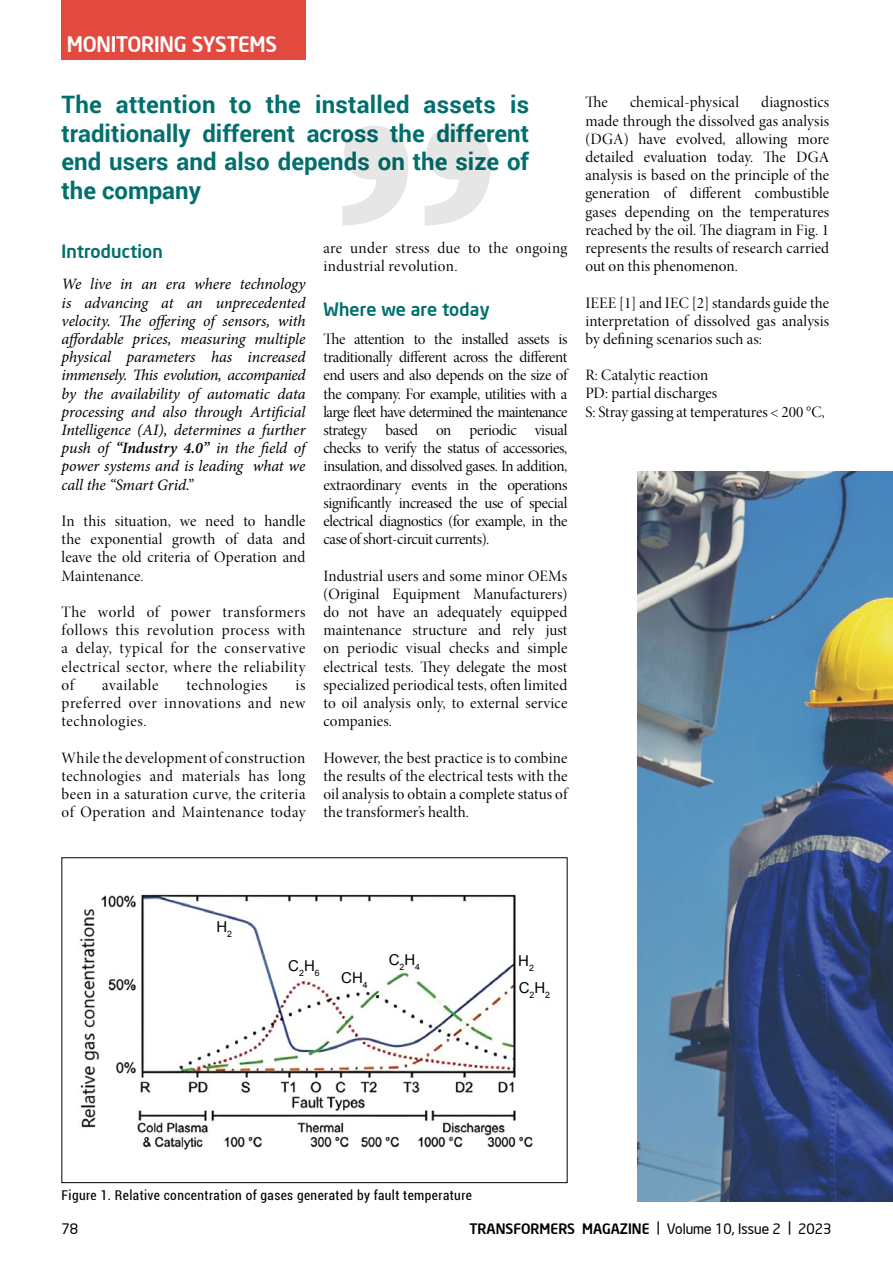
<style>
.page{position:relative;width:893px;height:1263px;background:#fff}
.page>*{position:absolute;margin:0;border:0;box-sizing:border-box;transform-origin:0 0}
.t1{font:700 24px/28.8px "Roboto";color:#006f6d;text-align:justify}
.t2{font:500 21px "Neo Sans Intel";letter-spacing:-.01em;color:#fff}
.t3{font:500 18px "Neo Sans Intel";letter-spacing:.01em;color:#006f6d}
.t4{font:15.9px/18.1px "Minion Pro Disp";letter-spacing:.01em;color:#000;text-align:justify}
.t5{font:italic 15.9px/18.1px "Minion Pro";letter-spacing:-.005em;color:#000;text-align:justify}
.t6{font:15.9px "Minion Pro Disp";letter-spacing:.035em;color:#000}
.t7{font:15px "Arial";color:#000}
.t8{font:14.25px "Neo Sans Intel";color:#000}
.t9{font:condensed 13.5px "Roboto";letter-spacing:.03em;color:#000}
.s1{font-weight:600}
.s2{font-weight:500}
</style>
<div class="page">
<svg style="left:342px;top:126px;width:149px;height:100px"></svg>
<img style="left:638px;top:471px;width:255px;height:730px">
<img style="left:80px;top:894px;width:453px;height:256px">
<div style="left:62px;top:857px;width:505px;height:326px;border:1px solid #000"></div>
<div style="left:288px;top:960px;width:44px;height:18px;background:#fff"></div>
<div style="left:389px;top:954px;width:43px;height:18px;background:#fff"></div>
<div style="left:519px;top:982px;width:43px;height:18px;background:#fff"></div>
<div style="left:341px;top:972px;width:32px;height:18px;background:#fff"></div>
<div style="left:216px;top:921px;width:19px;height:20px;background:#fff"></div>
<div style="left:518px;top:955px;width:18px;height:20px;background:#fff"></div>
<div style="left:62px;top:0;width:244px;height:60px;background:#e3493f"></div>
<h2 class="t2" style="left:67px;top:31px;width:212px">MONITORING SYSTEMS</h2>
<h1 class="t1" style="left:61px;top:89px;width:469px">The attention to the installed assets is traditionally different across the different end users and also depends on the size of the company</h1>
<p class="t3" style="left:62px;top:240px;width:103px">Introduction</p>
<p class="t5" style="left:62px;top:275px;width:245px">We live in an era where technology is advancing at an unprecedented velocity. The offering of sensors, with affordable prices, measuring multiple physical parameters has increased immensely. This evolution, accompanied by the availability of automatic data processing and also through Artificial Intelligence (AI), determines a further push of <span class="s1">“Industry 4.0”</span> in the field of power systems and is leading what we call the “Smart Grid.”</p>
<p class="t4" style="left:62px;top:512px;width:245px">In this situation, we need to handle the exponential growth of data and leave the old criteria of Operation and Maintenance.</p>
<p class="t4" style="left:62px;top:603px;width:245px">The world of power transformers follows this revolution process with a delay, typical for the conservative electrical sector, where the reliability of</p>
<p class="t6" style="left:102px;top:675px;width:58px">available</p>
<p class="t6" style="left:186px;top:675px;width:83px">technologies</p>
<p class="t4" style="left:62px;top:676px;width:245px;text-indent:234px">is preferred over innovations and new technologies.</p>
<p class="t4" style="left:62px;top:749px;width:245px">While the development of construction technologies and materials has long been in a saturation curve, the criteria of Operation and Maintenance today</p>
<p class="t4" style="left:323px;top:239px;width:245px">are under stress due to the ongoing industrial revolution.</p>
<p class="t3" style="left:323px;top:298px;width:168px">Where we are today</p>
<p class="t4" style="left:323px;top:330px;width:245px">The attention to the installed assets is traditionally different across the different end users and also depends on the size of the company. For example, utilities with a large fleet have determined the maintenance strategy based on periodic visual checks to verify the status of accessories, insulation, and dissolved gases. In addition, extraordinary events in the operations significantly increased the use of special electrical diagnostics (for example, in the case of short-circuit currents).</p>
<p class="t4" style="left:323px;top:567px;width:245px">Industrial users and some minor OEMs (Original Equipment Manufacturers) do not have an adequately equipped maintenance structure and rely just on periodic visual checks and simple electrical tests. They delegate the most specialized periodical tests, often limited to oil analysis only, to external service companies.</p>
<p class="t4" style="left:323px;top:749px;width:245px">However, the best practice is to combine the results of the electrical tests with the oil analysis to obtain a complete status of the transformer’s health.</p>
<p class="t4" style="left:585px;top:94px;width:245px;text-indent:176px">diagnostics made through the dissolved gas analysis (DGA) have evolved, allowing more detailed evaluation today. The DGA analysis is based on the principle of the generation of different combustible gases depending on the temperatures reached by the oil. The diagram in Fig. 1 represents the results of research carried out on this phenomenon.</p>
<p class="t4" style="left:585px;top:294px;width:245px">IEEE [1] and IEC [2] standards guide the interpretation of dissolved gas analysis by defining scenarios such as:</p>
<p class="t4" style="left:585px;top:366px;width:241px;text-align:left">R: Catalytic reaction<br>PD: partial discharges<br>S: Stray gassing at temperatures &lt; 200 °C,</p>
<p class="t4" style="left:585px;top:94px;width:24px">The</p>
<p class="t4" style="left:630px;top:94px;width:110px">chemical-physical</p>
<p class="t7" style="left:216px;top:917px;width:17px">H<sub>2</sub></p>
<p class="t7" style="left:288px;top:955px;width:33px">C<sub>2</sub>H<sub>6</sub></p>
<p class="t7" style="left:389px;top:949px;width:33px">C<sub>2</sub>H<sub>4</sub></p>
<p class="t7" style="left:341px;top:968px;width:28px">CH<sub>4</sub></p>
<p class="t7" style="left:518px;top:951px;width:17px">H<sub>2</sub></p>
<p class="t7" style="left:519px;top:978px;width:33px">C<sub>2</sub>H<sub>2</sub></p>
<p class="t9" style="left:62px;top:1185px;width:412px">Figure 1. Relative concentration of gases generated by fault temperature</p>
<p class="t8" style="left:61px;top:1220px;width:18px">78</p>
<p class="t8" style="left:469px;top:1220px;width:363px"><span class="s2">TRANSFORMERS MAGAZINE</span> | Volume 10, Issue 2 | 2023</p>
</div>
